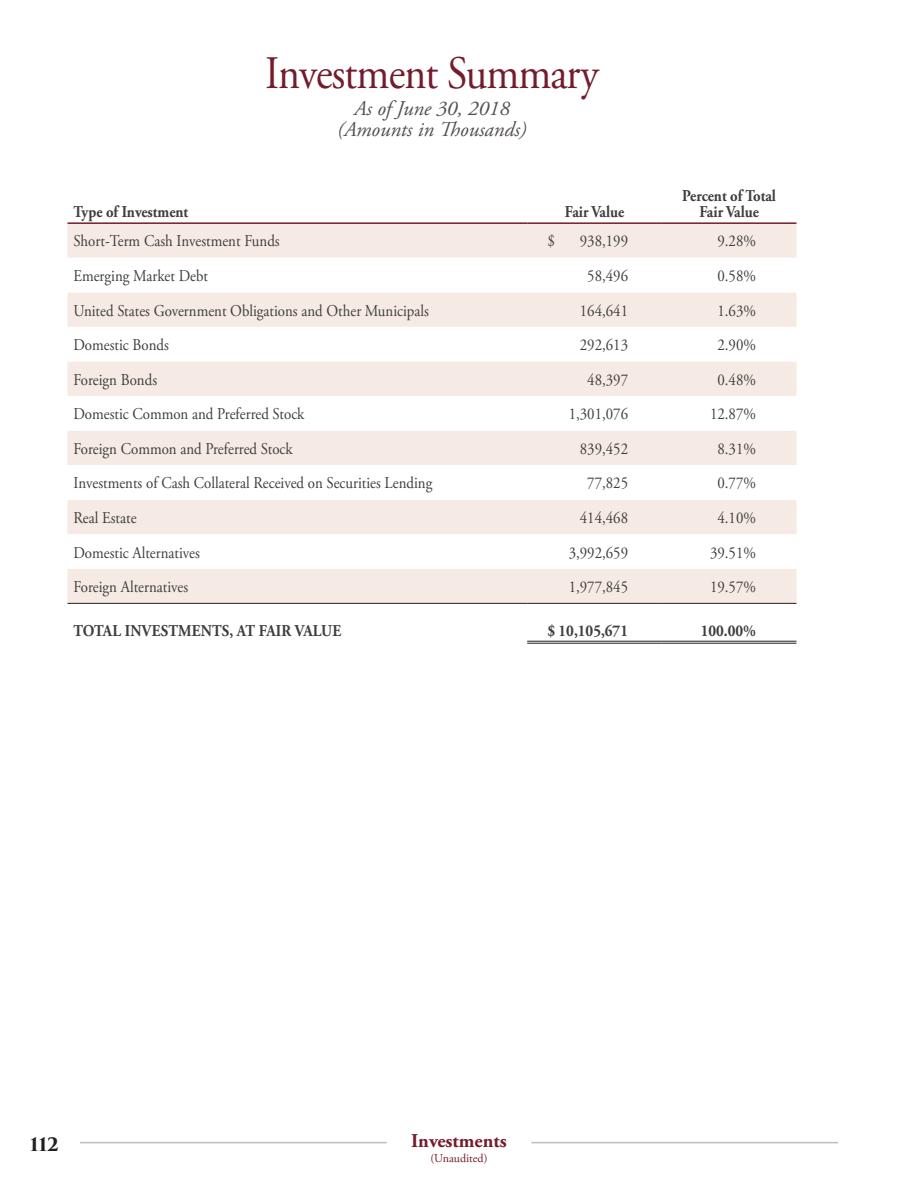
<style>
.page{position:relative;width:918px;height:1188px;background:#fff}
.page>*{position:absolute;margin:0;border:0;box-sizing:border-box;transform-origin:0 0}
.Page_Heading{font:46.5px "Adobe Garamond Pro";letter-spacing:-.02em;color:#731c2c;scale:.9 1}
.Page_Heading_B{font:italic 21px/21px "Adobe Garamond Pro";color:#544f4d;text-align:center}
.t1{font:700 19.5px "Adobe Garamond Pro";color:#731c2c}
.t2{font:700 18px "Trajan Pro 3";color:#231f20}
.Table_Text{font:16.5px "Adobe Garamond Pro";color:#3e3e3f;scale:.9 1}
.Column_Title{font:700 16.5px "Adobe Garamond Pro";color:#3e3e3f;scale:.89 1}
.Table_Totals{font:700 16.5px "Adobe Garamond Pro";letter-spacing:.015em;color:#3e3e3f;scale:.9 1}
.Table_Text-2{font:700 16.5px "Adobe Garamond Pro";color:#3e3e3f;scale:.9 1}
.t3{font:12px "Adobe Garamond Pro";color:#731c2c}
</style>
<div class="page">
<div style="left:68px;top:224px;width:728px;height:34px;background:#f6ebe4"></div>
<svg style="left:68px;top:292px;width:728px;height:349px"></svg>
<hr style="left:68px;top:603px;width:459px;height:1px;background:#231f20">
<hr style="left:527px;top:603px;width:135px;height:1px;background:#231f20">
<hr style="left:662px;top:603px;width:134px;height:1px;background:#231f20">
<hr style="left:527px;top:641px;width:135px;height:1px;background:#231f20">
<hr style="left:527px;top:643px;width:135px;height:1px;background:#231f20">
<hr style="left:662px;top:641px;width:134px;height:1px;background:#231f20">
<hr style="left:662px;top:643px;width:134px;height:1px;background:#231f20">
<hr style="left:68px;top:222px;width:459px;height:2px;background:#731c2c">
<hr style="left:527px;top:222px;width:135px;height:2px;background:#731c2c">
<hr style="left:662px;top:222px;width:134px;height:2px;background:#731c2c">
<hr style="left:80px;top:1142px;width:307px;height:1px;background:#bcbdc0">
<hr style="left:531px;top:1142px;width:307px;height:1px;background:#bcbdc0">
<p class="Page_Heading" style="left:265px;top:45px;width:372px">Investment Summary</p>
<p class="Page_Heading_B" style="left:337px;top:99px;width:191px">As of June 30, 2018 (Amounts in Thousands)</p>
<p class="Column_Title" style="left:74px;top:202px;width:131px">Type of Investment</p>
<p class="Column_Title" style="left:565px;top:202px;width:68px">Fair Value</p>
<p class="Column_Title" style="left:682px;top:186px;width:107px">Percent of Total</p>
<p class="Column_Title" style="left:699px;top:202px;width:68px">Fair Value</p>
<p class="Table_Text" style="left:74px;top:231px;width:231px">Short-Term Cash Investment Funds</p>
<p class="Table_Text" style="left:547px;top:231px;width:10px">$</p>
<p class="Table_Text" style="left:580px;top:231px;width:55px">938,199</p>
<p class="Table_Text" style="left:717px;top:231px;width:44px">9.28%</p>
<p class="Table_Text" style="left:74px;top:266px;width:151px">Emerging Market Debt</p>
<p class="Table_Text" style="left:587px;top:266px;width:47px">58,496</p>
<p class="Table_Text" style="left:717px;top:266px;width:44px">0.58%</p>
<p class="Table_Text" style="left:74px;top:300px;width:396px">United States Government Obligations and Other Municipals</p>
<p class="Table_Text" style="left:580px;top:300px;width:55px">164,641</p>
<p class="Table_Text" style="left:717px;top:300px;width:44px">1.63%</p>
<p class="Table_Text" style="left:74px;top:335px;width:107px">Domestic Bonds</p>
<p class="Table_Text" style="left:580px;top:335px;width:55px">292,613</p>
<p class="Table_Text" style="left:717px;top:335px;width:44px">2.90%</p>
<p class="Table_Text" style="left:74px;top:370px;width:94px">Foreign Bonds</p>
<p class="Table_Text" style="left:587px;top:370px;width:47px">48,397</p>
<p class="Table_Text" style="left:717px;top:370px;width:44px">0.48%</p>
<p class="Table_Text" style="left:74px;top:404px;width:258px">Domestic Common and Preferred Stock</p>
<p class="Table_Text" style="left:569px;top:404px;width:67px">1,301,076</p>
<p class="Table_Text" style="left:710px;top:404px;width:53px">12.87%</p>
<p class="Table_Text" style="left:74px;top:439px;width:245px">Foreign Common and Preferred Stock</p>
<p class="Table_Text" style="left:580px;top:439px;width:55px">839,452</p>
<p class="Table_Text" style="left:717px;top:439px;width:44px">8.31%</p>
<p class="Table_Text" style="left:74px;top:473px;width:400px">Investments of Cash Collateral Received on Securities Lending</p>
<p class="Table_Text" style="left:587px;top:473px;width:47px">77,825</p>
<p class="Table_Text" style="left:717px;top:473px;width:44px">0.77%</p>
<p class="Table_Text" style="left:74px;top:508px;width:72px">Real Estate</p>
<p class="Table_Text" style="left:580px;top:508px;width:55px">414,468</p>
<p class="Table_Text" style="left:717px;top:508px;width:44px">4.10%</p>
<p class="Table_Text" style="left:74px;top:542px;width:142px">Domestic Alternatives</p>
<p class="Table_Text" style="left:569px;top:542px;width:67px">3,992,659</p>
<p class="Table_Text" style="left:710px;top:542px;width:53px">39.51%</p>
<p class="Table_Text" style="left:74px;top:577px;width:129px">Foreign Alternatives</p>
<p class="Table_Text" style="left:569px;top:577px;width:67px">1,977,845</p>
<p class="Table_Text" style="left:710px;top:577px;width:53px">19.57%</p>
<p class="Table_Totals" style="left:74px;top:621px;width:299px">TOTAL INVESTMENTS, AT FAIR VALUE</p>
<p class="Table_Text-2" style="left:547px;top:621px;width:91px">$ 10,105,671</p>
<p class="Table_Text-2" style="left:701px;top:621px;width:63px">100.00%</p>
<p class="t2" style="left:30px;top:1131px;width:30px">112</p>
<p class="t1" style="left:411px;top:1130px;width:97px">Investments</p>
<p class="t3" style="left:430px;top:1151px;width:59px">(Unaudited)</p>
</div>
